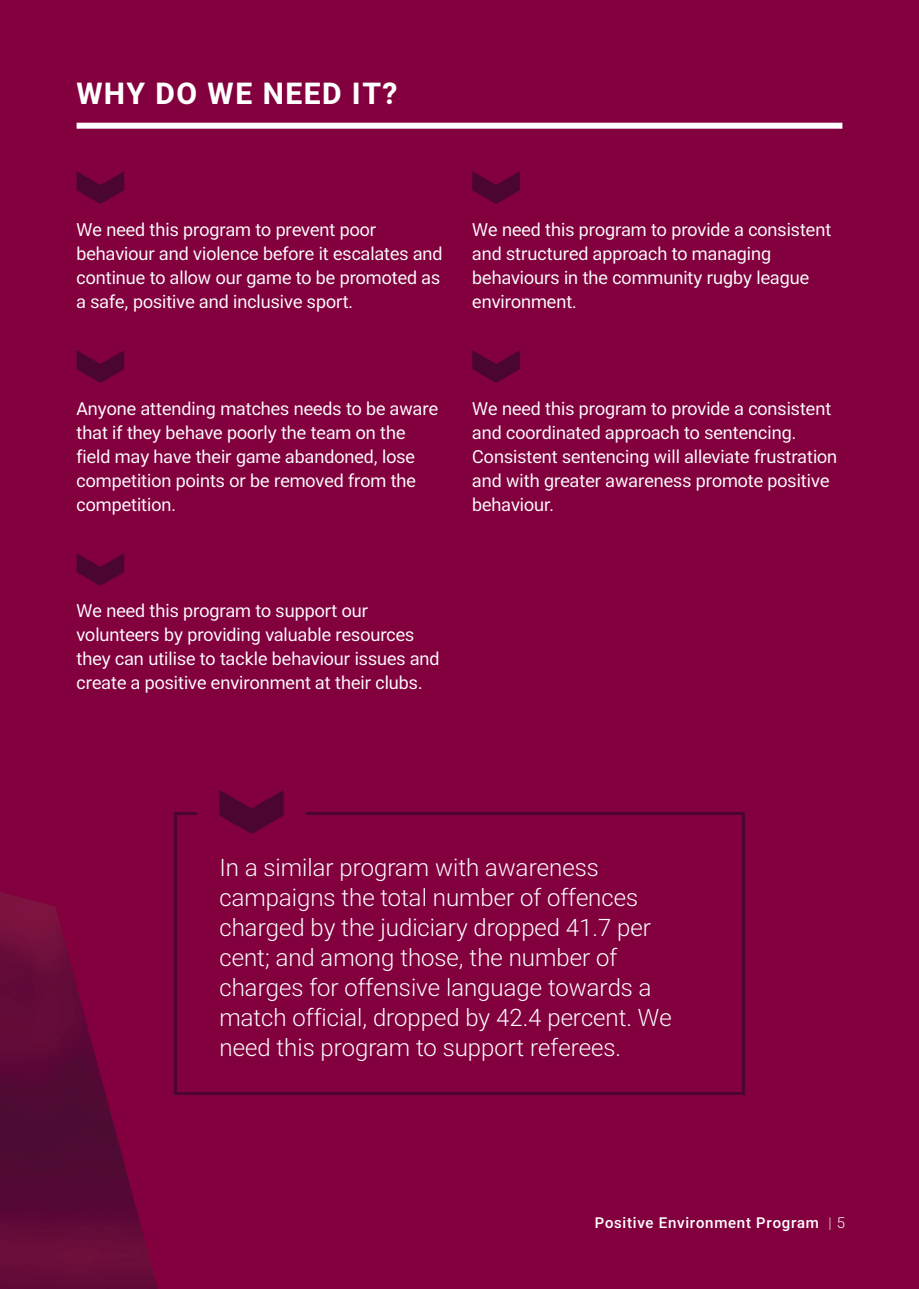
<style>
.page{position:relative;width:919px;height:1289px;background:#fff}
.page>*{position:absolute;margin:0;border:0;box-sizing:border-box;transform-origin:0 0}
.t1{font:700 14.7px "RL2";letter-spacing:.1em;color:#fff}
.t2{font:300 11.7px "RL2";color:#fff}
.t3{font:8.85px "RL2";color:#fff}
.t4{font:500 7.35px "RL2";letter-spacing:.1em;color:#fff}
.t5{font:300 7.35px "RL2";color:#fff}
</style>
<div class="page">
<div style="left:0;top:0;width:918px;height:1288px;background:#83003e"></div>
<img style="left:0;top:892px;width:158px;height:396px">
<div style="left:174px;top:812px;width:570px;height:282px;border:3px solid #4a0531"></div>
<div style="left:197px;top:784px;width:109px;height:55px;background:#83003e"></div>
<svg style="left:77px;top:171px;width:47px;height:33px"></svg>
<svg style="left:472px;top:171px;width:48px;height:33px"></svg>
<svg style="left:219px;top:790px;width:64px;height:44px"></svg>
<svg style="left:472px;top:350px;width:48px;height:33px"></svg>
<svg style="left:77px;top:350px;width:47px;height:33px"></svg>
<svg style="left:77px;top:553px;width:47px;height:33px"></svg>
<div style="left:77px;top:123px;width:765px;height:6px;background:#fff"></div>
<h1 class="t1" style="left:77px;top:90px;width:322px">WHY DO WE NEED IT?</h1>
<p class="t3" style="left:77px;top:227px;width:301px">We need this program to prevent poor</p>
<p class="t3" style="left:77px;top:251px;width:367px">behaviour and violence before it escalates and</p>
<p class="t3" style="left:77px;top:275px;width:365px">continue to allow our game to be promoted as</p>
<p class="t3" style="left:77px;top:299px;width:278px">a safe, positive and inclusive sport.</p>
<p class="t3" style="left:472px;top:227px;width:360px">We need this program to provide a consistent</p>
<p class="t3" style="left:472px;top:251px;width:300px">and structured approach to managing</p>
<p class="t3" style="left:472px;top:275px;width:338px">behaviours in the community rugby league</p>
<p class="t3" style="left:472px;top:299px;width:106px">environment.</p>
<p class="t3" style="left:77px;top:406px;width:363px">Anyone attending matches needs to be aware</p>
<p class="t3" style="left:77px;top:430px;width:330px">that if they behave poorly the team on the</p>
<p class="t3" style="left:77px;top:454px;width:340px">field may have their game abandoned, lose</p>
<p class="t3" style="left:77px;top:478px;width:341px">competition points or be removed from the</p>
<p class="t3" style="left:77px;top:502px;width:101px">competition.</p>
<p class="t3" style="left:472px;top:406px;width:360px">We need this program to provide a consistent</p>
<p class="t3" style="left:472px;top:430px;width:325px">and coordinated approach to sentencing.</p>
<p class="t3" style="left:472px;top:454px;width:366px">Consistent sentencing will alleviate frustration</p>
<p class="t3" style="left:472px;top:478px;width:358px">and with greater awareness promote positive</p>
<p class="t3" style="left:472px;top:502px;width:83px">behaviour.</p>
<p class="t3" style="left:77px;top:609px;width:293px">We need this program to support our</p>
<p class="t3" style="left:77px;top:633px;width:339px">volunteers by providing valuable resources</p>
<p class="t3" style="left:77px;top:657px;width:364px">they can utilise to tackle behaviour issues and</p>
<p class="t3" style="left:77px;top:681px;width:347px">create a positive environment at their clubs.</p>
<h2 class="t2" style="left:219px;top:865px;width:381px">In a similar program with awareness</h2>
<h2 class="t2" style="left:219px;top:895px;width:420px">campaigns the total number of offences</h2>
<h2 class="t2" style="left:219px;top:925px;width:433px">charged by the judiciary dropped 41.7 per</h2>
<h2 class="t2" style="left:219px;top:955px;width:399px">cent; and among those, the number of</h2>
<h2 class="t2" style="left:219px;top:985px;width:433px">charges for offensive language towards a</h2>
<h2 class="t2" style="left:219px;top:1015px;width:454px">match official, dropped by 42.4 percent. We</h2>
<h2 class="t2" style="left:219px;top:1045px;width:403px">need this program to support referees.</h2>
<p class="t4" style="left:594px;top:1221px;width:226px">Positive Environment Program</p>
<p class="t5" style="left:828px;top:1221px;width:18px">| 5</p>
</div>
